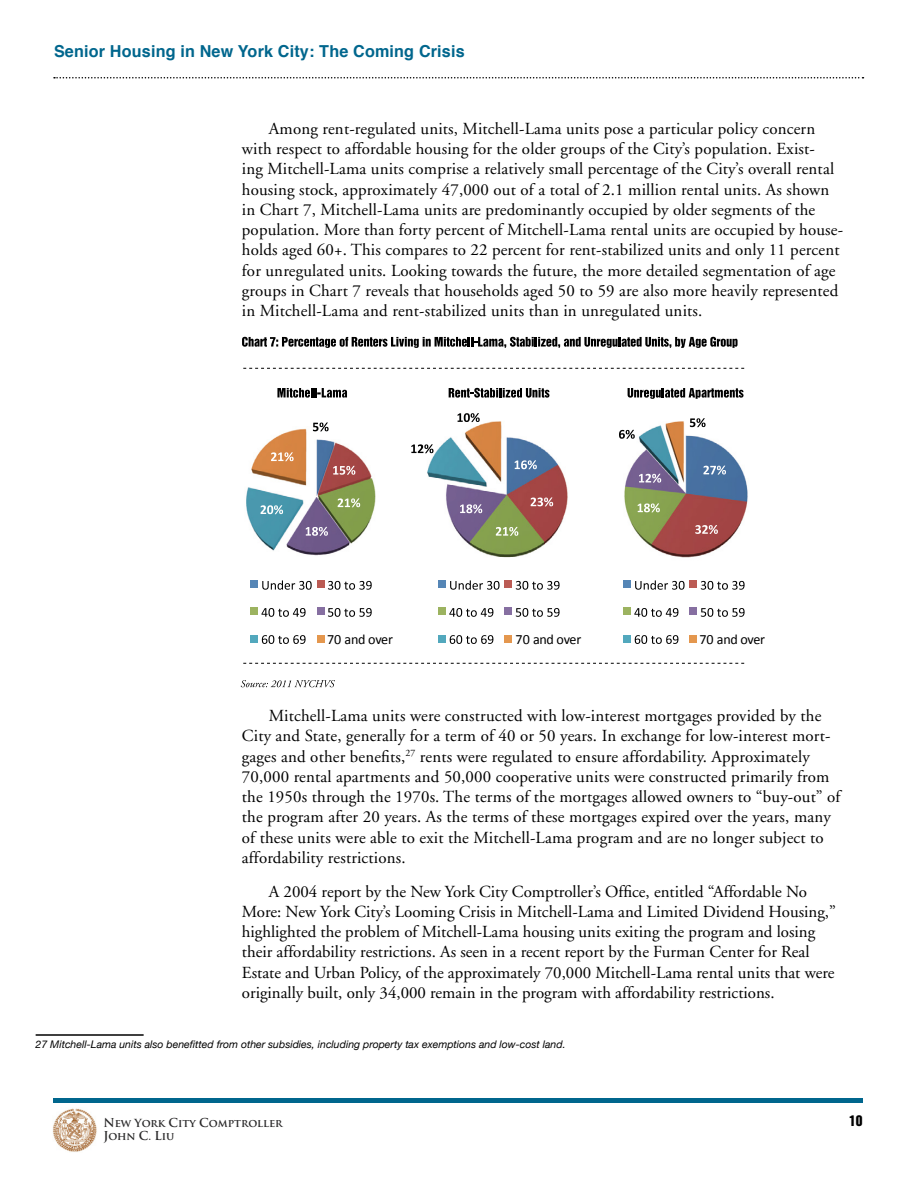
<style>
.page{position:relative;width:918px;height:1188px;background:#fff}
.page>*{position:absolute;margin:0;border:0;box-sizing:border-box;transform-origin:0 0}
.t1{font:16.8px/20.2px "Adobe Garamond";letter-spacing:.01em;color:#000}
.t2{font:700 16.5px "Helvetica";letter-spacing:.01em;color:#00668d}
.t3{font:14.1px "Calibri";letter-spacing:-.02em;color:#000101}
.t4{font:13.5px "Helvetica Inserat";color:#000}
.t5{font:700 10.8px/12.8px "Trajan Pro";color:#292829}
.t6{font:italic 10.5px "Helvetica Neue";color:#000}
.s1{font-size:12px}
</style>
<div class="page">
<img style="left:53px;top:1108px;width:44px;height:44px">
<hr style="left:53px;top:1099px;width:810px;height:4px;background:#00668d">
<svg style="left:54px;top:77px;width:809px;height:2px"></svg>
<svg style="left:277px;top:388px;width:39px;height:10px"></svg>
<svg style="left:322px;top:388px;width:25px;height:10px"></svg>
<svg style="left:449px;top:388px;width:100px;height:10px"></svg>
<svg style="left:628px;top:388px;width:116px;height:11px"></svg>
<svg style="left:242px;top:337px;width:496px;height:11px"></svg>
<svg style="left:241px;top:680px;width:94px;height:7px"></svg>
<svg style="left:243px;top:368px;width:501px;height:1px"></svg>
<svg style="left:243px;top:663px;width:501px;height:1px"></svg>
<img style="left:246px;top:428px;width:130px;height:128px">
<svg style="left:313px;top:422px;width:16px;height:9px"></svg>
<svg style="left:333px;top:466px;width:22px;height:9px"></svg>
<svg style="left:338px;top:498px;width:22px;height:9px"></svg>
<svg style="left:306px;top:527px;width:22px;height:9px"></svg>
<svg style="left:261px;top:505px;width:22px;height:9px"></svg>
<svg style="left:271px;top:452px;width:23px;height:9px"></svg>
<div style="left:251px;top:581px;width:7px;height:7px;background:#5586b6"></div>
<svg style="left:262px;top:580px;width:50px;height:10px"></svg>
<div style="left:317px;top:581px;width:7px;height:7px;background:#bb5b54"></div>
<svg style="left:328px;top:581px;width:44px;height:9px"></svg>
<div style="left:251px;top:608px;width:7px;height:7px;background:#9cb360"></div>
<svg style="left:261px;top:608px;width:45px;height:9px"></svg>
<div style="left:317px;top:608px;width:7px;height:7px;background:#866fa1"></div>
<svg style="left:328px;top:608px;width:44px;height:9px"></svg>
<div style="left:251px;top:635px;width:7px;height:7px;background:#52a8bd"></div>
<svg style="left:262px;top:635px;width:44px;height:9px"></svg>
<div style="left:317px;top:635px;width:7px;height:7px;background:#e4974e"></div>
<div style="left:439px;top:581px;width:7px;height:7px;background:#5586b6"></div>
<svg style="left:450px;top:580px;width:50px;height:10px"></svg>
<div style="left:505px;top:581px;width:7px;height:7px;background:#bb5b54"></div>
<svg style="left:516px;top:581px;width:44px;height:9px"></svg>
<div style="left:439px;top:608px;width:7px;height:7px;background:#9cb360"></div>
<svg style="left:449px;top:608px;width:44px;height:9px"></svg>
<div style="left:505px;top:608px;width:7px;height:7px;background:#866fa1"></div>
<svg style="left:516px;top:608px;width:44px;height:9px"></svg>
<div style="left:439px;top:635px;width:7px;height:7px;background:#52a8bd"></div>
<svg style="left:450px;top:635px;width:43px;height:9px"></svg>
<div style="left:505px;top:635px;width:7px;height:7px;background:#e4974e"></div>
<div style="left:624px;top:581px;width:7px;height:7px;background:#5586b6"></div>
<svg style="left:635px;top:580px;width:50px;height:10px"></svg>
<div style="left:690px;top:581px;width:7px;height:7px;background:#bb5b54"></div>
<svg style="left:701px;top:581px;width:44px;height:9px"></svg>
<div style="left:624px;top:608px;width:7px;height:7px;background:#9cb360"></div>
<svg style="left:634px;top:608px;width:44px;height:9px"></svg>
<div style="left:690px;top:608px;width:7px;height:7px;background:#866fa1"></div>
<svg style="left:701px;top:608px;width:44px;height:9px"></svg>
<div style="left:624px;top:635px;width:7px;height:7px;background:#52a8bd"></div>
<svg style="left:635px;top:635px;width:43px;height:9px"></svg>
<div style="left:690px;top:635px;width:7px;height:7px;background:#e4974e"></div>
<img style="left:418px;top:421px;width:150px;height:137px">
<svg style="left:515px;top:460px;width:22px;height:9px"></svg>
<svg style="left:531px;top:497px;width:22px;height:9px"></svg>
<svg style="left:496px;top:527px;width:22px;height:9px"></svg>
<svg style="left:460px;top:504px;width:22px;height:9px"></svg>
<svg style="left:411px;top:444px;width:23px;height:9px"></svg>
<svg style="left:458px;top:413px;width:22px;height:9px"></svg>
<img style="left:622px;top:421px;width:126px;height:137px">
<svg style="left:703px;top:466px;width:23px;height:9px"></svg>
<svg style="left:695px;top:525px;width:23px;height:9px"></svg>
<svg style="left:638px;top:503px;width:22px;height:9px"></svg>
<svg style="left:639px;top:474px;width:22px;height:9px"></svg>
<svg style="left:619px;top:430px;width:16px;height:9px"></svg>
<svg style="left:690px;top:418px;width:16px;height:9px"></svg>
<hr style="left:36px;top:1034px;width:108px;height:2px;background:#000">
<p class="t2" style="left:54px;top:38px;width:412px">Senior Housing in New York City: The Coming Crisis</p>
<p class="t1" style="left:242px;top:119px;width:603px;text-indent:27px">Among rent-regulated units, Mitchell-Lama units pose a particular policy concern with respect to affordable housing for the older groups of the City’s population. Exist-<br>ing Mitchell-Lama units comprise a relatively small percentage of the City’s overall rental housing stock, approximately 47,000 out of a total of 2.1 million rental units. As shown in Chart 7, Mitchell-Lama units are predominantly occupied by older segments of the population. More than forty percent of Mitchell-Lama rental units are occupied by house&shy;holds aged 60+. This compares to 22 percent for rent-stabilized units and only 11 percent for unregulated units. Looking towards the future, the more detailed segmentation of age groups in Chart 7 reveals that households aged 50 to 59 are also more heavily represented in Mitchell-Lama and rent-stabilized units than in unregulated units.</p>
<p class="t4" style="left:317px;top:384px;width:6px">-</p>
<p class="t3" style="left:327px;top:631px;width:67px">70 and over</p>
<p class="t3" style="left:516px;top:631px;width:67px">70 and over</p>
<p class="t3" style="left:699px;top:631px;width:67px">70 and over</p>
<p class="t1" style="left:242px;top:706px;width:600px;text-indent:27px">Mitchell-Lama units were constructed with low-interest mortgages provided by the City and State, generally for a term of 40 or 50 years. In exchange for low-interest mort&shy;gages and other benefits,<sup>27</sup> rents were regulated to ensure affordability. Approximately 70,000 rental apartments and 50,000 cooperative units were constructed primarily from the 1950s through the 1970s. The terms of the mortgages allowed owners to “buy-out” of the program after 20 years. As the terms of these mortgages expired over the years, many of these units were able to exit the Mitchell-Lama program and are no longer subject to affordability restrictions.</p>
<p class="t1" style="left:242px;top:882px;width:596px;text-indent:27px">A 2004 report by the New York City Comptroller’s Office, entitled “Affordable No More: New York City’s Looming Crisis in Mitchell-Lama and Limited Dividend Housing,” highlighted the problem of Mitchell-Lama housing units exiting the program and losing their affordability restrictions. As seen in a recent report by the Furman Center for Real Estate and Urban Policy, of the approximately 70,000 Mitchell-Lama rental units that were originally built, only 34,000 remain in the program with affordability restrictions.</p>
<p class="t6" style="left:36px;top:1035px;width:531px">27 Mitchell-Lama units also benefitted from other subsidies, including property tax exemptions and low-cost land.</p>
<p class="t5" style="left:103px;top:1117px;width:181px"><span class="s1">N</span>ew York <span class="s1">C</span>ity <span class="s1">C</span>omptroller<br><span class="s1">J</span>ohn <span class="s1">C</span>. <span class="s1">L</span>iu</p>
<p class="t4" style="left:849px;top:1113px;width:15px">10</p>
</div>
